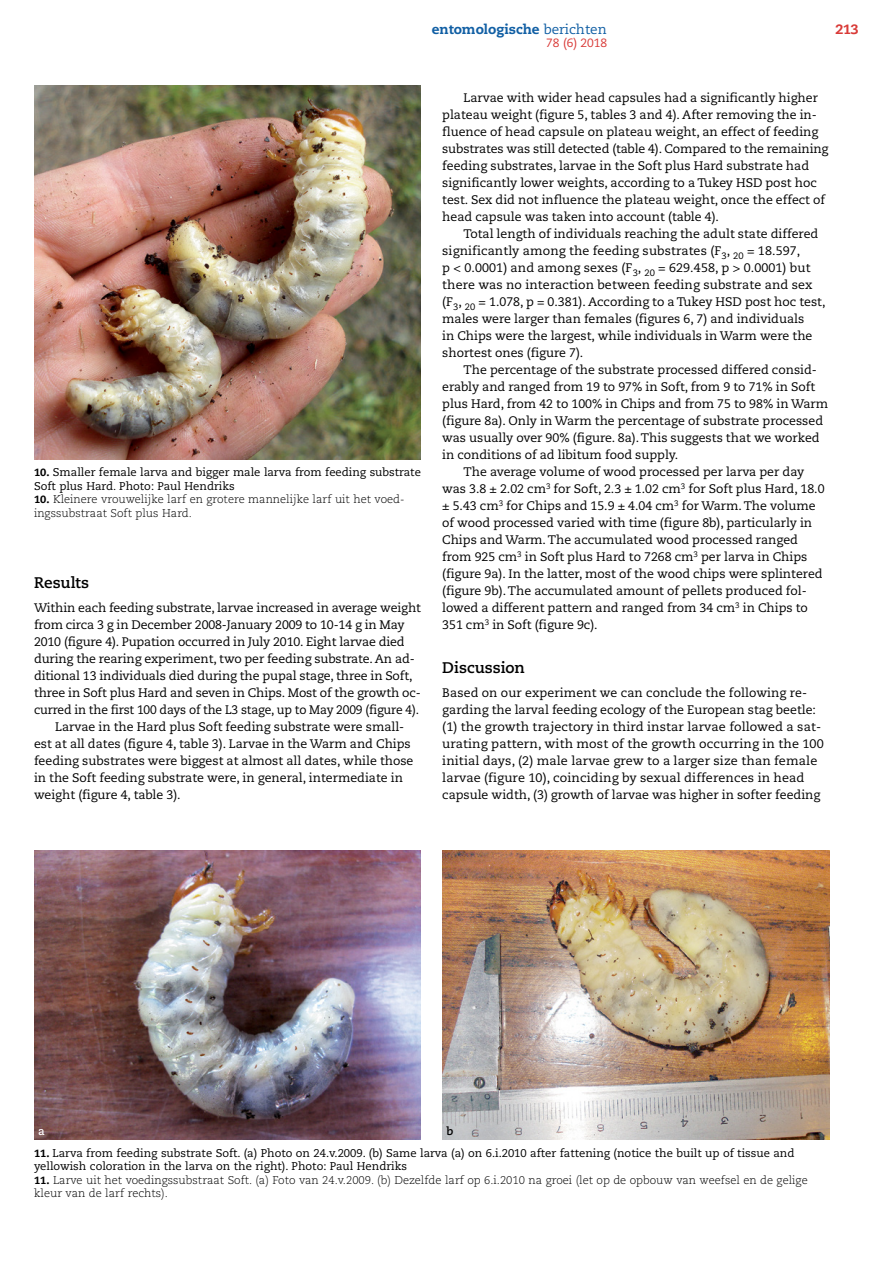
<style>
.page{position:relative;width:893px;height:1263px;background:#fff}
.page>*{position:absolute;margin:0;border:0;box-sizing:border-box;transform-origin:0 0}
.t1{font:700 15.3px "Caecilia LT Std";color:#000}
.t2{font:800 13.5px "Caecilia LT Std";color:#115fa4}
.t3{font:800 13.5px "Caecilia LT Std";color:#d93a37}
.t4{font:12.3px/17px "Caecilia LT Std";color:#000}
.t5{font:12px "Caecilia LT Std";color:#d93a37}
.t6{font:11.25px/13.5px "Caecilia LT Std";color:#000}
.t7{font:300 11.25px/13.5px "Caecilia LT Std";color:#000}
.t8{font:700 11.25px "Caecilia LT Std";color:#fff}
.t9{font:700 11.25px "Caecilia LT Std";color:#000}
.s1{font-weight:400}
.s2{font-weight:800;font-size:10.5px}
.s3{font-style:italic}
</style>
<div class="page">
<img style="left:34px;top:85px;width:387px;height:374px">
<img style="left:34px;top:850px;width:387px;height:290px">
<img style="left:442px;top:850px;width:387px;height:290px">
<p class="t2" style="left:432px;top:21px;width:177px">entomologische <span class="s1">berichten</span></p>
<p class="t3" style="left:835px;top:21px;width:25px">213</p>
<p class="t5" style="left:546px;top:36px;width:62px">78 (6) 2018</p>
<p class="t6" style="left:34px;top:466px;width:388px"><span class="s2">10.</span> Smaller female larva and bigger male larva from feeding substrate<br>Soft plus Hard<span class="s3">.</span> Photo: Paul Hendriks</p>
<p class="t7" style="left:34px;top:493px;width:372px"><span class="s2">10.</span> Kleinere vrouwelijke larf en grotere mannelijke larf uit het voed&shy;ingssubstraat Soft plus Hard.</p>
<p class="t1" style="left:34px;top:573px;width:57px">Results</p>
<p class="t4" style="left:34px;top:600px;width:388px">Within each feeding substrate, larvae increased in average weight</p>
<p class="t4" style="left:34px;top:617px;width:372px">from circa 3 g in December 2008-January 2009 to 10-14 g in May</p>
<p class="t4" style="left:34px;top:634px;width:372px">2010 (figure 4). Pupation occurred in July 2010. Eight larvae died</p>
<p class="t4" style="left:34px;top:651px;width:382px">during the rearing experiment, two per feeding substrate. An ad-</p>
<p class="t4" style="left:34px;top:668px;width:380px">ditional 13 individuals died during the pupal stage, three in Soft,</p>
<p class="t4" style="left:34px;top:685px;width:388px">three in Soft plus Hard and seven in Chips. Most of the growth oc-</p>
<p class="t4" style="left:34px;top:702px;width:387px">curred in the first 100 days of the L3 stage, up to May 2009 (figure 4).</p>
<p class="t4" style="left:55px;top:719px;width:351px">Larvae in the Hard plus Soft feeding substrate were small-</p>
<p class="t4" style="left:34px;top:736px;width:378px">est at all dates (figure 4, table 3). Larvae in the Warm and Chips</p>
<p class="t4" style="left:34px;top:753px;width:381px">feeding substrates were biggest at almost all dates, while those</p>
<p class="t4" style="left:34px;top:770px;width:370px">in the Soft feeding substrate were, in general, intermediate in</p>
<p class="t4" style="left:34px;top:787px;width:148px">weight (figure 4, table 3).</p>
<p class="t4" style="left:442px;top:90px;width:388px;text-indent:21px">Larvae with wider head capsules had a significantly higher plateau weight (figure 5, tables 3 and 4). After removing the in&shy;fluence of head capsule on plateau weight, an effect of feeding substrates was still detected (table 4). Compared to the remaining feeding substrates, larvae in the Soft plus Hard substrate had significantly lower weights, according to a Tukey HSD post hoc test. Sex did not influence the plateau weight, once the effect of head capsule was taken into account (table 4).</p>
<p class="t4" style="left:442px;top:226px;width:385px;text-indent:21px">Total length of individuals reaching the adult state differed significantly among the feeding substrates (F<sub>3</sub>, <sub>20</sub> = 18.597,<br>p &lt; 0.0001) and among sexes (F<sub>3</sub>, <sub>20</sub> = 629.458, p &gt; 0.0001) but there was no interaction between feeding substrate and sex (F<sub>3</sub>, <sub>20</sub> = 1.078, p = 0.381). According to a Tukey HSD post hoc test, males were larger than females (figures 6, 7) and individuals<br>in Chips were the largest, while individuals in Warm were the shortest ones (figure 7).</p>
<p class="t4" style="left:463px;top:362px;width:355px">The percentage of the substrate processed differed consid-</p>
<p class="t4" style="left:442px;top:379px;width:374px">erably and ranged from 19 to 97% in Soft, from 9 to 71% in Soft</p>
<p class="t4" style="left:442px;top:396px;width:387px">plus Hard, from 42 to 100% in Chips and from 75 to 98% in Warm</p>
<p class="t4" style="left:442px;top:413px;width:382px">(figure 8a). Only in Warm the percentage of substrate processed</p>
<p class="t4" style="left:442px;top:430px;width:379px">was usually over 90% (figure. 8a). This suggests that we worked</p>
<p class="t4" style="left:442px;top:447px;width:237px">in conditions of ad libitum food supply.</p>
<p class="t4" style="left:463px;top:464px;width:342px">The average volume of wood processed per larva per day</p>
<p class="t4" style="left:442px;top:481px;width:384px">was 3.8 ± 2.02 cm<sup>3</sup> for Soft, 2.3 ± 1.02 cm<sup>3</sup> for Soft plus Hard, 18.0</p>
<p class="t4" style="left:442px;top:498px;width:375px">± 5.43 cm<sup>3</sup> for Chips and 15.9 ± 4.04 cm<sup>3</sup> for Warm. The volume</p>
<p class="t4" style="left:442px;top:515px;width:371px">of wood processed varied with time (figure 8b), particularly in</p>
<p class="t4" style="left:442px;top:532px;width:357px">Chips and Warm. The accumulated wood processed ranged</p>
<p class="t4" style="left:442px;top:549px;width:367px">from 925 cm<sup>3</sup> in Soft plus Hard to 7268 cm<sup>3</sup> per larva in Chips</p>
<p class="t4" style="left:442px;top:566px;width:382px">(figure 9a). In the latter, most of the wood chips were splintered</p>
<p class="t4" style="left:442px;top:583px;width:366px">(figure 9b). The accumulated amount of pellets produced fol-</p>
<p class="t4" style="left:442px;top:600px;width:367px">lowed a different pattern and ranged from 34 cm<sup>3</sup> in Chips to</p>
<p class="t4" style="left:442px;top:617px;width:157px">351 cm<sup>3</sup> in Soft (figure 9c).</p>
<p class="t1" style="left:442px;top:658px;width:84px">Discussion</p>
<p class="t4" style="left:442px;top:685px;width:383px">Based on our experiment we can conclude the following re&shy;garding the larval feeding ecology of the European stag beetle: (1) the growth trajectory in third instar larvae followed a sat&shy;urating pattern, with most of the growth occurring in the 100 initial days, (2) male larvae grew to a larger size than female larvae (figure 10), coinciding by sexual differences in head capsule width, (3) growth of larvae was higher in softer feeding</p>
<p class="t8" style="left:38px;top:1125px;width:8px">a</p>
<p class="t9" style="left:446px;top:1125px;width:8px">b</p>
<p class="t6" style="left:34px;top:1146px;width:762px"><span class="s2">11.</span> Larva from feeding substrate Soft. (a) Photo on 24.v.2009. (b) Same larva (a) on 6.i.2010 after fattening (notice the built up of tissue and yellowish coloration in the larva on the right). Photo: Paul Hendriks</p>
<p class="t7" style="left:34px;top:1173px;width:775px"><span class="s2">11.</span> Larve uit het voedingssubstraat Soft. (a) Foto van 24.v.2009. (b) Dezelfde larf op 6.i.2010 na groei (let op de opbouw van weefsel en de gelige kleur van de larf rechts).</p>
</div>
